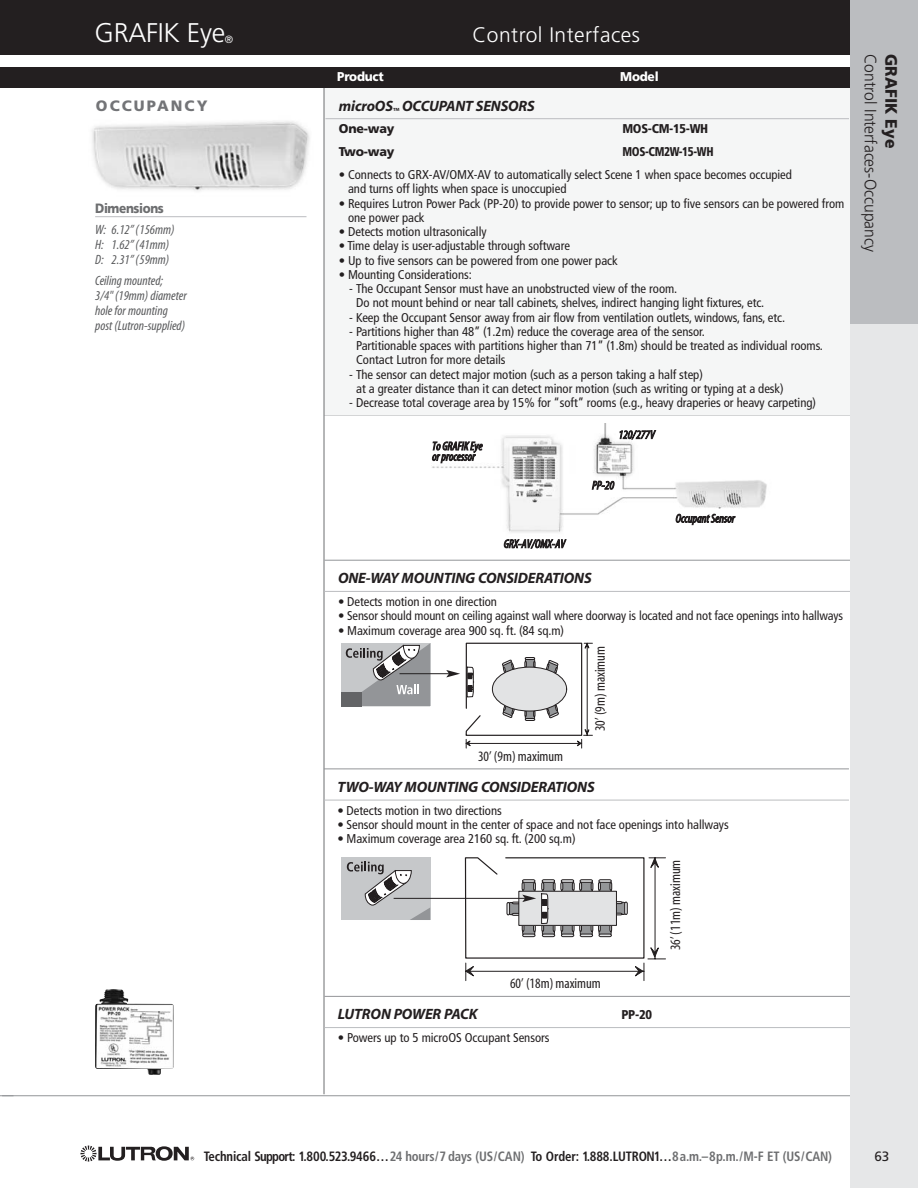
<style>
.page{position:relative;width:918px;height:1188px;background:#fff}
.page>*{position:absolute;margin:0;border:0;box-sizing:border-box;transform-origin:0 0}
.t1{font:300 27px "Frutiger";letter-spacing:-.01em;color:#fff}
.t2{font:300 21px "Frutiger";letter-spacing:.02em;color:#fff}
.t3{font:300 16.5px "Frutiger";color:#231f20;scale:.95 1}
.t4{font:900 16.5px "Frutiger";color:#231f20;scale:.95 1}
.t5{font:15px "Myriad MM It 700 600";letter-spacing:-.01em;color:#231f20}
.t6{font:900 15px "Frutiger";letter-spacing:.14em;color:#737477}
.t7{font:14.4px "Myriad MM.400.300.";color:#231f20}
.t8{font:13.5px/15.1px "Myriad MM It 400 300";color:#58595b}
.t9{font:700 condensed 13.5px "Frutiger";letter-spacing:-.01em;color:#231f20;scale:.95 1}
.t10{font:900 13.5px "Frutiger";letter-spacing:-.03em;color:#6d6e70;scale:.88 1}
.t11{font:13.5px "Frutiger";color:#231f20}
.t12{font:condensed 12.75px/14.2px "Frutiger";letter-spacing:-.005em;color:#231f20}
.t13{font:900 condensed 12.75px "Frutiger";letter-spacing:-.03em;color:#231f20}
.t14{font:900 12.75px "Frutiger";letter-spacing:-.02em;color:#231f20}
.t15{font:900 condensed 12.75px "Frutiger";letter-spacing:-.03em;color:#231f20;scale:.9 1}
.t16{font:900 12.75px "Frutiger";letter-spacing:-.02em;color:#fff;scale:.94 1}
.t17{font:300 10.5px "Frutiger";color:#fff}
.s1{color:#6d6e70}
</style>
<div class="page">
<hr style="left:324px;top:415px;width:530px;height:1px;background:#939598">
<div style="left:324px;top:68px;width:526px;height:347px;background:#f5f6f6"></div>
<hr style="left:324px;top:68px;width:1px;height:1026px;background:#6d6e70">
<hr style="left:324px;top:769px;width:525px;height:1px;background:#939598">
<hr style="left:324px;top:800px;width:525px;height:1px;background:#bbbdc0">
<hr style="left:325px;top:560px;width:525px;height:1px;background:#939598">
<hr style="left:325px;top:591px;width:525px;height:1px;background:#bbbdc0">
<div style="left:341px;top:643px;width:89px;height:63px;background:#c6c8ca"></div>
<div style="left:341px;top:692px;width:21px;height:14px;background:#636466"></div>
<svg style="left:346px;top:643px;width:84px;height:63px"></svg>
<svg style="left:466px;top:643px;width:126px;height:105px"></svg>
<div style="left:492px;top:667px;width:75px;height:44px;background:#e2e3e4;border-radius:50%"></div>
<div style="left:492px;top:667px;width:75px;height:44px;border:1px solid #231f20;border-radius:50%"></div>
<div style="left:341px;top:857px;width:89px;height:63px;background:#c6c8ca"></div>
<svg style="left:347px;top:862px;width:83px;height:58px"></svg>
<img style="left:92px;top:121px;width:218px;height:70px">
<hr style="left:400px;top:673px;width:49px;height:1px;background:#231f20">
<svg style="left:446px;top:670px;width:14px;height:7px"></svg>
<hr style="left:394px;top:898px;width:131px;height:1px;background:#231f20">
<svg style="left:465px;top:857px;width:201px;height:124px"></svg>
<hr style="left:325px;top:118px;width:524px;height:1px;background:#bbbdc0">
<hr style="left:95px;top:216px;width:212px;height:1px;background:#bbbdc0">
<img style="left:95px;top:989px;width:79px;height:86px">
<hr style="left:324px;top:996px;width:526px;height:1px;background:#939598">
<hr style="left:324px;top:1027px;width:526px;height:1px;background:#bbbdc0">
<hr style="left:2px;top:1095px;width:851px;height:1px;background:#939598">
<div style="left:0;top:0;width:862px;height:55px;background:#231f20"></div>
<svg style="left:80px;top:1146px;width:114px;height:15px"></svg>
<div style="left:0;top:0;width:14px;height:56px;background:#231f20"></div>
<div style="left:0;top:67px;width:853px;height:21px;background:#231f20"></div>
<div style="left:850px;top:0;width:68px;height:1188px;background:#e6e7e8"></div>
<div style="left:850px;top:0;width:68px;height:324px;background:#bbbdc0"></div>
<img style="left:431px;top:423px;width:336px;height:124px">
<svg style="left:432px;top:442px;width:51px;height:21px"></svg>
<svg style="left:504px;top:539px;width:62px;height:9px"></svg>
<svg style="left:592px;top:481px;width:22px;height:8px"></svg>
<svg style="left:620px;top:430px;width:36px;height:9px"></svg>
<svg style="left:676px;top:514px;width:59px;height:11px"></svg>
<h1 class="t1" style="left:94px;top:22px;width:132px">GRAFIK Eye</h1>
<p class="t17" style="left:225px;top:35px;width:10px">®</p>
<h2 class="t2" style="left:472px;top:26px;width:169px">Control Interfaces</h2>
<p class="t16" style="left:337px;top:72px;width:51px">Product</p>
<p class="t16" style="left:620px;top:72px;width:42px">Model</p>
<p class="t6" style="left:96px;top:100px;width:113px">OCCUPANCY</p>
<p class="t5" style="left:339px;top:100px;width:197px">microOS<sub>™</sub> OCCUPANT SENSORS</p>
<p class="t14" style="left:339px;top:124px;width:57px">One-way</p>
<p class="t13" style="left:622px;top:124px;width:87px">MOS-CM-15-WH</p>
<p class="t14" style="left:339px;top:147px;width:57px">Two-way</p>
<p class="t15" style="left:622px;top:147px;width:103px">MOS-CM2W-15-WH</p>
<p class="t12" style="left:348px;top:169px;width:445px;text-indent:-9px">• Connects to GRX-AV/OMX-AV to automatically select Scene 1 when space becomes occupied and turns off lights when space is unoccupied</p>
<p class="t12" style="left:348px;top:197px;width:498px;text-indent:-9px">• Requires Lutron Power Pack (PP-20) to provide power to sensor; up to five sensors can be powered from one power pack</p>
<p class="t12" style="left:339px;top:226px;width:149px">• Detects motion ultrasonically</p>
<p class="t12" style="left:339px;top:240px;width:233px">• Time delay is user-adjustable through software</p>
<p class="t12" style="left:339px;top:254px;width:280px">• Up to five sensors can be powered from one power pack</p>
<p class="t12" style="left:339px;top:268px;width:134px">• Mounting Considerations:</p>
<p class="t12" style="left:356px;top:283px;width:410px;text-indent:-7px">- The Occupant Sensor must have an unobstructed view of the room.<br>Do not mount behind or near tall cabinets, shelves, indirect hanging light fixtures, etc.</p>
<p class="t12" style="left:349px;top:311px;width:437px">- Keep the Occupant Sensor away from air flow from ventilation outlets, windows, fans, etc.</p>
<p class="t12" style="left:356px;top:325px;width:468px;text-indent:-7px">- Partitions higher than 48” (1.2m) reduce the coverage area of the sensor.<br>Partitionable spaces with partitions higher than 71” (1.8m) should be treated as individual rooms.<br>Contact Lutron for more details</p>
<p class="t12" style="left:356px;top:368px;width:429px;text-indent:-7px">- The sensor can detect major motion (such as a person taking a half step)<br>at a greater distance than it can detect minor motion (such as writing or typing at a desk)</p>
<p class="t12" style="left:349px;top:397px;width:468px">- Decrease total coverage area by 15% for “soft” rooms (e.g., heavy draperies or heavy carpeting)</p>
<p class="t10" style="left:95px;top:203px;width:80px">Dimensions</p>
<p class="t8" style="left:95px;top:223px;width:81px">W: 6.12” (156mm)<br>H: 1.62” (41mm)<br>D: 2.31” (59mm)</p>
<p class="t8" style="left:95px;top:274px;width:93px">Ceiling mounted;<br>3/4" (19mm) diameter hole for mounting post (Lutron-supplied)</p>
<p class="t3" style="left:877px;top:54px;width:210px;rotate:90deg">Control Interfaces-Occupancy</p>
<p class="t4" style="left:898px;top:54px;width:101px;rotate:90deg">GRAFIK Eye</p>
<p class="t5" style="left:338px;top:573px;width:255px">ONE-WAY MOUNTING CONSIDERATIONS</p>
<p class="t12" style="left:338px;top:596px;width:161px">• Detects motion in one direction</p>
<p class="t12" style="left:338px;top:610px;width:506px">• Sensor should mount on ceiling against wall where doorway is located and not face openings into hallways</p>
<p class="t12" style="left:338px;top:624px;width:228px">• Maximum coverage area 900 sq. ft. (84 sq.m)</p>
<p class="t7" style="left:593px;top:731px;width:87px;rotate:-90deg">30’ (9m) maximum</p>
<p class="t7" style="left:478px;top:749px;width:87px">30’ (9m) maximum</p>
<p class="t5" style="left:337px;top:781px;width:259px">TWO-WAY MOUNTING CONSIDERATIONS</p>
<p class="t12" style="left:337px;top:804px;width:166px">• Detects motion in two directions</p>
<p class="t12" style="left:337px;top:819px;width:393px">• Sensor should mount in the center of space and not face openings into hallways</p>
<p class="t12" style="left:337px;top:833px;width:240px">• Maximum coverage area 2160 sq. ft. (200 sq.m)</p>
<p class="t7" style="left:510px;top:976px;width:92px">60’ (18m) maximum</p>
<p class="t5" style="left:338px;top:1009px;width:141px">LUTRON POWER PACK</p>
<p class="t13" style="left:621px;top:1010px;width:32px">PP-20</p>
<p class="t12" style="left:338px;top:1032px;width:213px">• Powers up to 5 microOS Occupant Sensors</p>
<p class="t7" style="left:668px;top:950px;width:92px;rotate:-90deg">36’ (11m) maximum</p>
<p class="t9" style="left:204px;top:1151px;width:663px">Technical Support: 1.800.523.9466…<span class="s1">24 hours/7 days (US/CAN)</span> To Order: 1.888.LUTRON1…<span class="s1">8a.m.–8p.m./M-F ET (US/CAN)</span></p>
<p class="t11" style="left:874px;top:1151px;width:17px">63</p>
</div>
